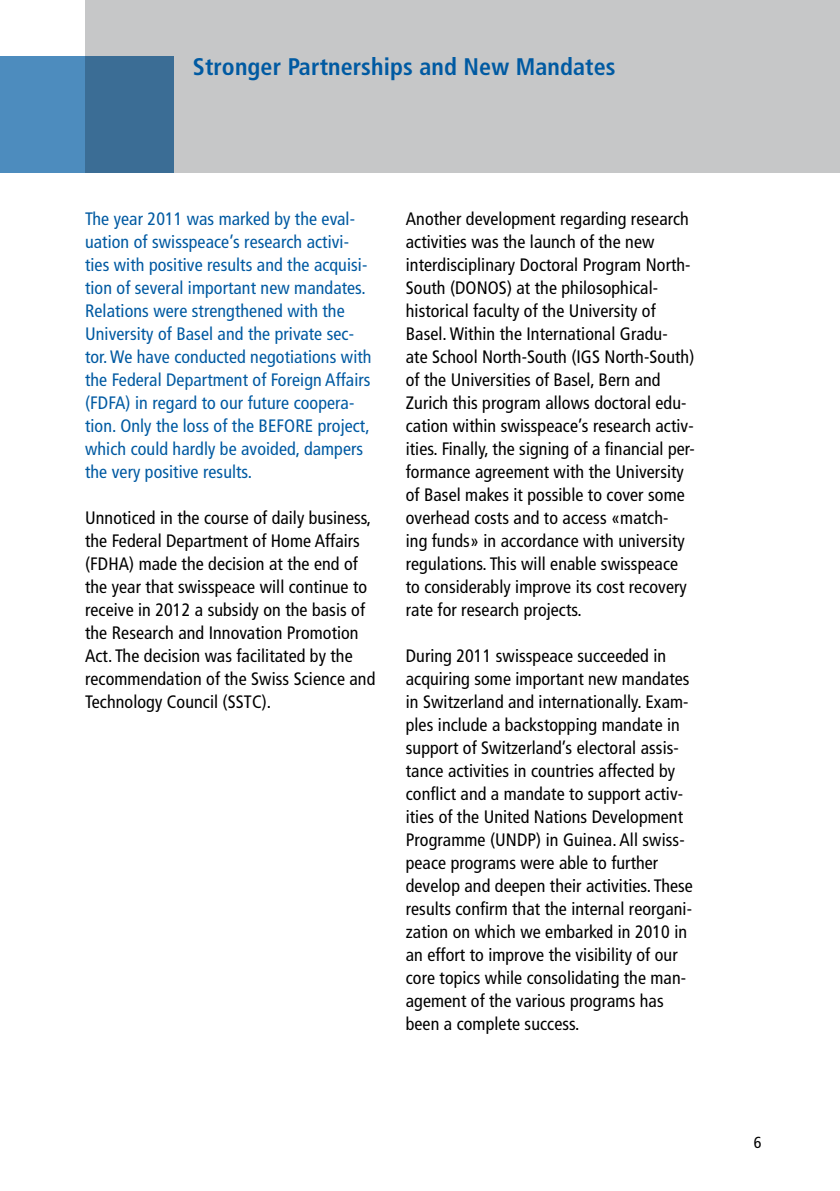
<style>
.page{position:relative;width:840px;height:1191px;background:#fff}
.page>*{position:absolute;margin:0;border:0;box-sizing:border-box;transform-origin:0 0}
.t1{font:700 condensed 24px "Frutiger";letter-spacing:.005em;color:#005aa2}
.t2{font:condensed 18px/23px "Frutiger";letter-spacing:.005em;color:#000}
.t3{font:condensed 18px/23px "Frutiger";letter-spacing:.005em;color:#005aa2}
.t4{font:condensed 16px "Frutiger";color:#000}
</style>
<div class="page">
<div style="left:0;top:57px;width:174px;height:116px;background:#4d8cbe"></div>
<div style="left:85px;top:0;width:754px;height:173px;background:#c6c7c8"></div>
<h1 class="t1" style="left:193px;top:52px;width:424px">Stronger Partnerships and New Mandates</h1>
<p class="t3" style="left:85px;top:207px;width:288px">The year 2011 was marked by the eval&shy;uation of swisspeace’s research activi&shy;ties with positive results and the acquisi&shy;tion of several important new mandates.<br>Relations were strengthened with the University of Basel and the private sec&shy;tor. We have conducted negotiations with the Federal Department of Foreign Affairs (FDFA) in regard to our future coopera&shy;tion. Only the loss of the BEFORE project, which could hardly be avoided, dampers the very positive results.</p>
<p class="t2" style="left:85px;top:506px;width:291px">Unnoticed in the course of daily business, the Federal Department of Home Affairs (FDHA) made the decision at the end of the year that swisspeace will continue to receive in 2012 a subsidy on the basis of the Research and Innovation Promotion Act. The decision was facilitated by the recommendation of the Swiss Science and Technology Council (SSTC).</p>
<p class="t2" style="left:405px;top:207px;width:290px">Another development regarding research activities was the launch of the new interdisciplinary Doctoral Program North-South (DONOS) at the philosophical&shy;historical faculty of the University of Basel. Within the International Gradu-<br>ate School North-South (IGS North-South) of the Universities of Basel, Bern and Zurich this program allows doctoral edu&shy;cation within swisspeace’s research activ&shy;ities. Finally, the signing of a financial per&shy;formance agreement with the University of Basel makes it possible to cover some overhead costs and to access «match-<br>ing funds» in accordance with university regulations. This will enable swisspeace to considerably improve its cost recovery rate for research projects.</p>
<p class="t2" style="left:405px;top:644px;width:288px">During 2011 swisspeace succeeded in acquiring some important new mandates in Switzerland and internationally. Exam&shy;ples include a backstopping mandate in support of Switzerland’s electoral assis&shy;tance activities in countries affected by conflict and a mandate to support activ&shy;ities of the United Nations Development Programme (UNDP) in Guinea. All swiss&shy;peace programs were able to further develop and deepen their activities. These results confirm that the internal reorgani&shy;zation on which we embarked in 2010 in an effort to improve the visibility of our core topics while consolidating the man&shy;agement of the various programs has been a complete success.</p>
<p class="t4" style="left:753px;top:1133px;width:9px">6</p>
</div>
